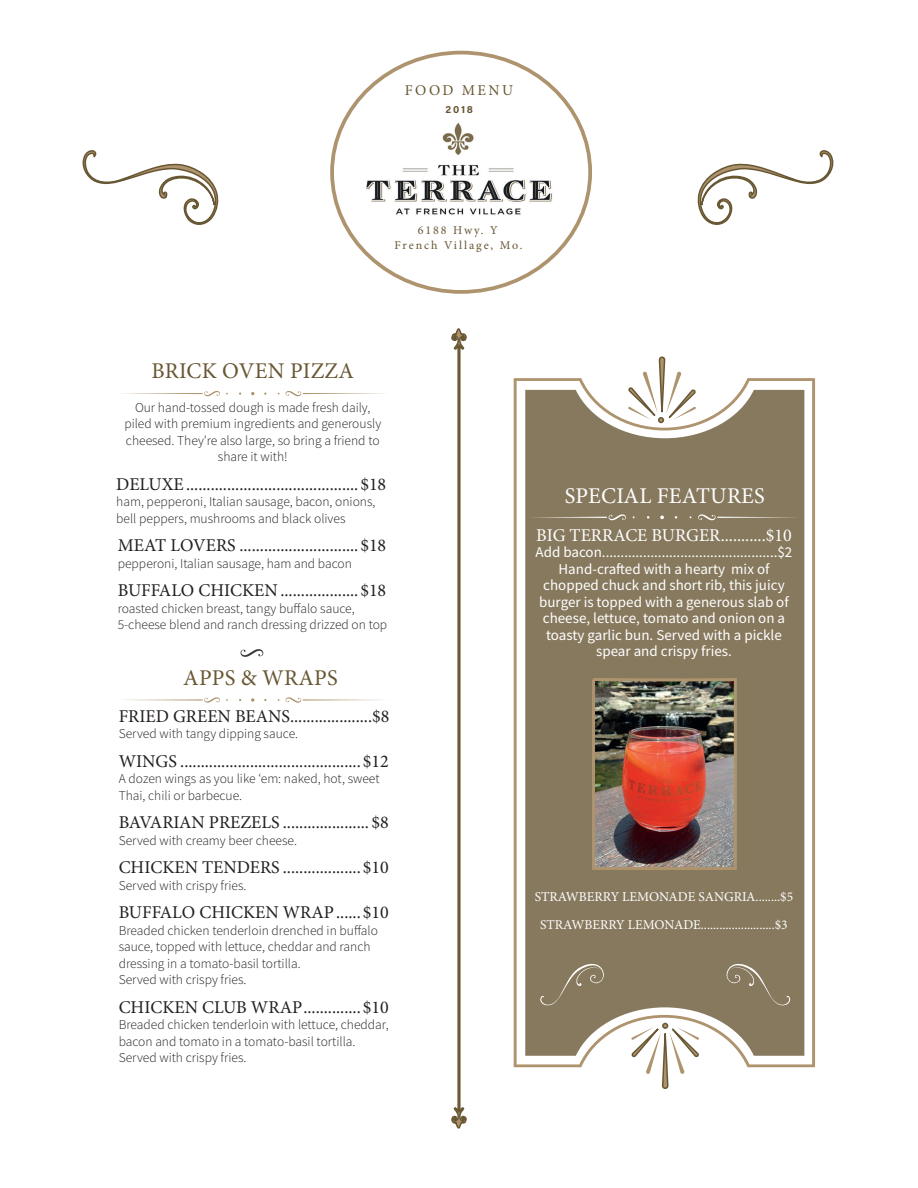
<style>
.page{position:relative;width:918px;height:1188px;background:#fff}
.page>*{position:absolute;margin:0;border:0;box-sizing:border-box;transform-origin:0 0}
.t1{font:22.5px "Minion Pro";letter-spacing:.01em;color:#685733}
.t2{font:22.5px "Minion Pro";letter-spacing:.01em;color:#fff}
.t3{font:18px "Minion Pro";color:#231f20}
.t4{font:18px "Minion Pro";color:#fff}
.t5{font:15px/16.5px "Source Sans Pro";color:#fff;text-align:center}
.t6{font:15px "Minion Pro";letter-spacing:.16em;color:#685733}
.t7{font:300 13.5px/16.5px "Source Sans Pro";color:#231f20}
.t8{font:13.5px/28.5px "Minion Pro";color:#fff;text-align:center}
.t9{font:12px/15px "Minion Pro";letter-spacing:.155em;color:#685733;text-align:center}
.t10{font:700 10.5px "Acumin Pro";color:#685733}
</style>
<div class="page">
<svg style="left:514px;top:378px;width:301px;height:689px"></svg>
<div style="left:659px;top:357px;width:6px;height:56px;border:2px solid #685733;border-radius:3px"></div>
<div style="left:663px;top:1033px;width:5px;height:55px;background:#ae946e;border-radius:3px"></div>
<div style="left:662px;top:1033px;width:7px;height:56px;border:2px solid #685733;border-radius:3px"></div>
<svg style="left:631px;top:1056px;width:69px;height:18px"></svg>
<svg style="left:525px;top:390px;width:279px;height:666px;background:#8e8167"></svg>
<svg style="left:697px;top:150px;width:137px;height:75px"></svg>
<svg style="left:82px;top:150px;width:137px;height:75px"></svg>
<svg style="left:240px;top:649px;width:23px;height:8px"></svg>
<svg style="left:122px;top:391px;width:98px;height:6px"></svg>
<svg style="left:286px;top:391px;width:98px;height:6px"></svg>
<svg style="left:123px;top:697px;width:97px;height:6px"></svg>
<svg style="left:286px;top:697px;width:97px;height:6px"></svg>
<svg style="left:251px;top:698px;width:3px;height:4px"></svg>
<svg style="left:451px;top:328px;width:16px;height:801px"></svg>
<svg style="left:726px;top:962px;width:64px;height:44px;background:#8d8066"></svg>
<svg style="left:540px;top:962px;width:64px;height:44px;background:#8d8066"></svg>
<svg style="left:528px;top:514px;width:98px;height:7px"></svg>
<svg style="left:698px;top:514px;width:103px;height:7px"></svg>
<svg style="left:660px;top:516px;width:4px;height:3px"></svg>
<svg style="left:627px;top:371px;width:70px;height:52px"></svg>
<img style="left:591px;top:676px;width:147px;height:195px">
<img style="left:366px;top:122px;width:187px;height:93px">
<p class="t6" style="left:405px;top:80px;width:110px">FOOD MENU</p>
<p class="t10" style="left:446px;top:102px;width:29px">2018</p>
<p class="t9" style="left:395px;top:222px;width:130px">6188 Hwy. Y<br>French Village, Mo.</p>
<h1 class="t1" style="left:151px;top:356px;width:204px">BRICK OVEN PIZZA</h1>
<p class="t7" style="left:124px;top:399px;width:258px;text-align:center">Our hand-tossed dough is made fresh daily, piled with premium ingredients and generously cheesed. They’re also large, so bring a friend to share it with!</p>
<h2 class="t3" style="left:116px;top:472px;width:271px">DELUXE..........................................$18</h2>
<p class="t7" style="left:116px;top:493px;width:261px">ham, pepperoni, Italian sausage, bacon, onions, bell peppers, mushrooms and black olives</p>
<h2 class="t3" style="left:118px;top:533px;width:270px">MEAT LOVERS .............................$18</h2>
<p class="t7" style="left:118px;top:555px;width:236px">pepperoni, Italian sausage, ham and bacon</p>
<h2 class="t3" style="left:118px;top:578px;width:270px">BUFFALO CHICKEN...................$18</h2>
<p class="t7" style="left:118px;top:600px;width:271px">roasted chicken breast, tangy buffalo sauce,<br>5-cheese blend and ranch dressing drizzed on top</p>
<h1 class="t1" style="left:183px;top:662px;width:156px">APPS &amp; WRAPS</h1>
<h2 class="t3" style="left:119px;top:704px;width:272px">FRIED GREEN BEANS....................$8</h2>
<p class="t7" style="left:119px;top:726px;width:181px">Served with tangy dipping sauce.</p>
<h2 class="t3" style="left:119px;top:749px;width:271px">WINGS ............................................$12</h2>
<p class="t7" style="left:119px;top:771px;width:262px">A dozen wings as you like ‘em: naked, hot, sweet<br>Thai, chili or barbecue.</p>
<h2 class="t3" style="left:119px;top:810px;width:271px">BAVARIAN PREZELS ..................... $8</h2>
<p class="t7" style="left:119px;top:832px;width:180px">Served with creamy beer cheese.</p>
<h2 class="t3" style="left:119px;top:855px;width:271px">CHICKEN TENDERS ...................$10</h2>
<p class="t7" style="left:119px;top:877px;width:129px">Served with crispy fries.</p>
<h2 class="t3" style="left:119px;top:900px;width:271px">BUFFALO CHICKEN WRAP......$10</h2>
<p class="t7" style="left:119px;top:922px;width:261px">Breaded chicken tenderloin drenched in buffalo sauce, topped with lettuce, cheddar and ranch dressing in a tomato-basil tortilla.<br>Served with crispy fries.</p>
<h2 class="t3" style="left:119px;top:995px;width:271px">CHICKEN CLUB WRAP..............$10</h2>
<p class="t7" style="left:119px;top:1017px;width:271px">Breaded chicken tenderloin with lettuce, cheddar, bacon and tomato in a tomato-basil tortilla.<br>Served with crispy fries.</p>
<h1 class="t2" style="left:565px;top:481px;width:202px">SPECIAL FEATURES</h1>
<h2 class="t4" style="left:536px;top:523px;width:257px">BIG TERRACE BURGER...........$10</h2>
<p class="t5" style="left:536px;top:544px;width:258px">Add bacon...............................................$2<br>Hand-crafted with a hearty mix of chopped chuck and short rib, this juicy burger is topped with a generous slab of cheese, lettuce, tomato and onion on a toasty garlic bun. Served with a pickle spear and crispy fries.</p>
<p class="t8" style="left:535px;top:882px;width:260px">STRAWBERRY LEMONADE SANGRIA........$5<br>STRAWBERRY LEMONADE........................$3</p>
</div>
